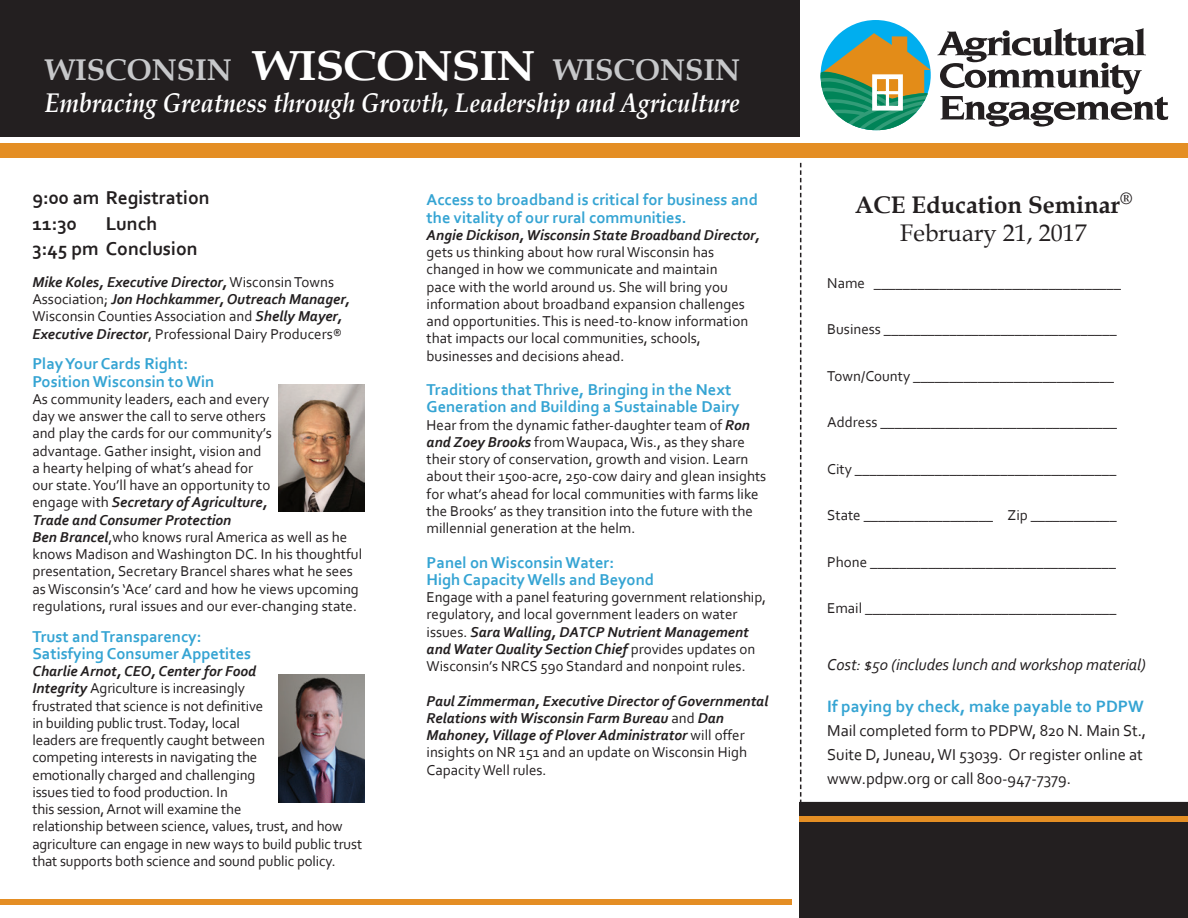
<style>
.page{position:relative;width:1188px;height:918px;background:#fff}
.page>*{position:absolute;margin:0;border:0;box-sizing:border-box;transform-origin:0 0}
.t1{font:700 30px "Book Antiqua";color:#c7c8ca}
.t2{font:italic 700 27px "Book Antiqua";color:#fff;scale:.87 1}
.t3{font:700 24px/28.8px "Book Antiqua";color:#231f20;text-align:center}
.t4{font:700 19.5px "Corbel";color:#231f20}
.t5{font:700 17.25px "Corbel";color:#35a4d3}
.t6{font:700 16.5px/17.2px "Corbel";color:#35a4d3}
.t7{font:16.5px/24px "Corbel";letter-spacing:-.005em;color:#231f20}
.t8{font:italic 16.5px "Corbel";letter-spacing:-.005em;color:#231f20}
.t9{font:15px/17.2px "Corbel";color:#231f20}
.t10{font:italic 700 15px/17.4px "Corbel";color:#231f20}
.s1{font-size:42px;color:#fff}
.s2{font-weight:400;font-style:normal}
.s3{font-weight:700;font-style:italic}
.s4{font-weight:400}
</style>
<div class="page">
<svg style="left:937px;top:28px;width:231px;height:99px"></svg>
<div style="left:821px;top:20px;width:110px;height:110px;background:#00aeef;border-radius:50%"></div>
<svg style="left:820px;top:33px;width:111px;height:97px"></svg>
<div style="left:872px;top:74px;width:31px;height:37px;border:5px solid #fff"></div>
<hr style="left:886px;top:77px;width:3px;height:30px;background:#fff">
<hr style="left:876px;top:91px;width:23px;height:3px;background:#fff">
<div style="left:0;top:0;width:800px;height:136px;background:#231f20"></div>
<div style="left:0;top:143px;width:1188px;height:14px;background:#e48e24"></div>
<svg style="left:800px;top:163px;width:1px;height:639px"></svg>
<img style="left:279px;top:384px;width:85px;height:128px">
<div style="left:0;top:899px;width:792px;height:5px;background:#e48e24"></div>
<img style="left:279px;top:675px;width:85px;height:127px">
<div style="left:799px;top:802px;width:389px;height:116px;background:#231f20"></div>
<div style="left:799px;top:816px;width:389px;height:6px;background:#e48e24"></div>
<p class="t1" style="left:45px;top:52px;width:697px">WISCONSIN <span class="s1">WISCONSIN</span> WISCONSIN</p>
<p class="t2" style="left:45px;top:88px;width:800px">Embracing Greatness through Growth, Leadership and Agriculture</p>
<p class="t4" style="left:32px;top:186px;width:179px">9:00 am Registration</p>
<p class="t4" style="left:32px;top:211px;width:46px">11:30</p>
<p class="t4" style="left:106px;top:211px;width:53px">Lunch</p>
<p class="t4" style="left:32px;top:237px;width:167px">3:45 pm Conclusion</p>
<p class="t10" style="left:32px;top:273px;width:319px">Mike Koles, Executive Director, <span class="s2">Wisconsin Towns Association;</span> Jon Hochkammer, Outreach Manager, <span class="s2">Wisconsin Counties Association and</span> Shelly Mayer, Executive Director<span class="s2">, Professional Dairy Producers®</span></p>
<p class="t6" style="left:32px;top:355px;width:184px">Play Your Cards Right:<br>Position Wisconsin to Win</p>
<p class="t9" style="left:32px;top:390px;width:331px">As community leaders, each and every<br>day we answer the call to serve others<br>and play the cards for our community’s<br>advantage. Gather insight, vision and<br>a hearty helping of what’s ahead for<br>our state. You’ll have an opportunity to<br>engage with <span class="s3">Secretary of Agriculture,<br>Trade and Consumer Protection<br>Ben Brancel</span>,who knows rural America as well as he knows Madison and Washington DC. In his thoughtful presentation, Secretary Brancel shares what he sees as Wisconsin’s ‘Ace’ card and how he views upcoming regulations, rural issues and our ever-changing state.</p>
<p class="t6" style="left:32px;top:627px;width:220px">Trust and Transparency:<br>Satisfying Consumer Appetites</p>
<p class="t9" style="left:32px;top:662px;width:331px"><span class="s3">Charlie Arnot, CEO, Center for Food<br>Integrity</span> Agriculture is increasingly<br>frustrated that science is not definitive<br>in building public trust. Today, local<br>leaders are frequently caught between<br>competing interests in navigating the<br>emotionally charged and challenging<br>issues tied to food production. In<br>this session, Arnot will examine the<br>relationship between science, values, trust, and how agriculture can engage in new ways to build public trust that supports both science and sound public policy.</p>
<p class="t6" style="left:427px;top:191px;width:333px">Access to broadband is critical for business and the vitality of our rural communities.</p>
<p class="t9" style="left:427px;top:226px;width:335px"><span class="s3">Angie Dickison, Wisconsin State Broadband Director, </span>gets us thinking about how rural Wisconsin has changed in how we communicate and maintain<br>pace with the world around us. She will bring you information about broadband expansion challenges and opportunities. This is need-to-know information that impacts our local communities, schools, businesses and decisions ahead.</p>
<p class="t6" style="left:427px;top:381px;width:315px">Traditions that Thrive, Bringing in the Next<br>Generation and Building a Sustainable Dairy</p>
<p class="t9" style="left:427px;top:416px;width:341px">Hear from the dynamic father-daughter team of <span class="s3">Ron and Zoey Brooks</span> from Waupaca, Wis., as they share their story of conservation, growth and vision. Learn about their 1500-acre, 250-cow dairy and glean insights for what’s ahead for local communities with farms like the Brooks’ as they transition into the future with the millennial generation at the helm.</p>
<p class="t6" style="left:427px;top:553px;width:229px">Panel on Wisconsin Water:<br>High Capacity Wells and Beyond</p>
<p class="t9" style="left:427px;top:588px;width:341px">Engage with a panel featuring government relationship, regulatory, and local government leaders on water issues. <span class="s3">Sara Walling, DATCP Nutrient Management and Water Quality Section Chief</span> provides updates on Wisconsin’s NRCS 590 Standard and nonpoint rules.</p>
<p class="t10" style="left:427px;top:691px;width:343px">Paul Zimmerman, Executive Director of Governmental Relations with Wisconsin Farm Bureau <span class="s2">and</span> Dan Mahoney, Village of Plover Administrator <span class="s2">will offer insights on NR 151 and an update on Wisconsin High Capacity Well rules.</span></p>
<p class="t3" style="left:855px;top:190px;width:279px">ACE Education Seminar<sup>®<br></sup><span class="s4">February 21, 2017</span></p>
<p class="t9" style="left:827px;top:274px;width:295px">Name __________________________________</p>
<p class="t9" style="left:827px;top:320px;width:291px">Business ________________________________</p>
<p class="t9" style="left:827px;top:367px;width:288px">Town/County ____________________________</p>
<p class="t9" style="left:827px;top:413px;width:291px">Address _________________________________</p>
<p class="t9" style="left:827px;top:460px;width:291px">City ____________________________________</p>
<p class="t9" style="left:827px;top:506px;width:291px">State __________________ Zip ____________</p>
<p class="t9" style="left:827px;top:553px;width:290px">Phone __________________________________</p>
<p class="t9" style="left:827px;top:599px;width:291px">Email ___________________________________</p>
<p class="t8" style="left:827px;top:655px;width:320px">Cost: $50 (includes lunch and workshop material)</p>
<p class="t5" style="left:827px;top:696px;width:318px">If paying by check, make payable to PDPW</p>
<p class="t7" style="left:827px;top:719px;width:321px">Mail completed form to PDPW, 820 N. Main St.,<br>Suite D, Juneau, WI 53039. Or register online at www.pdpw.org or call 800-947-7379.</p>
</div>
